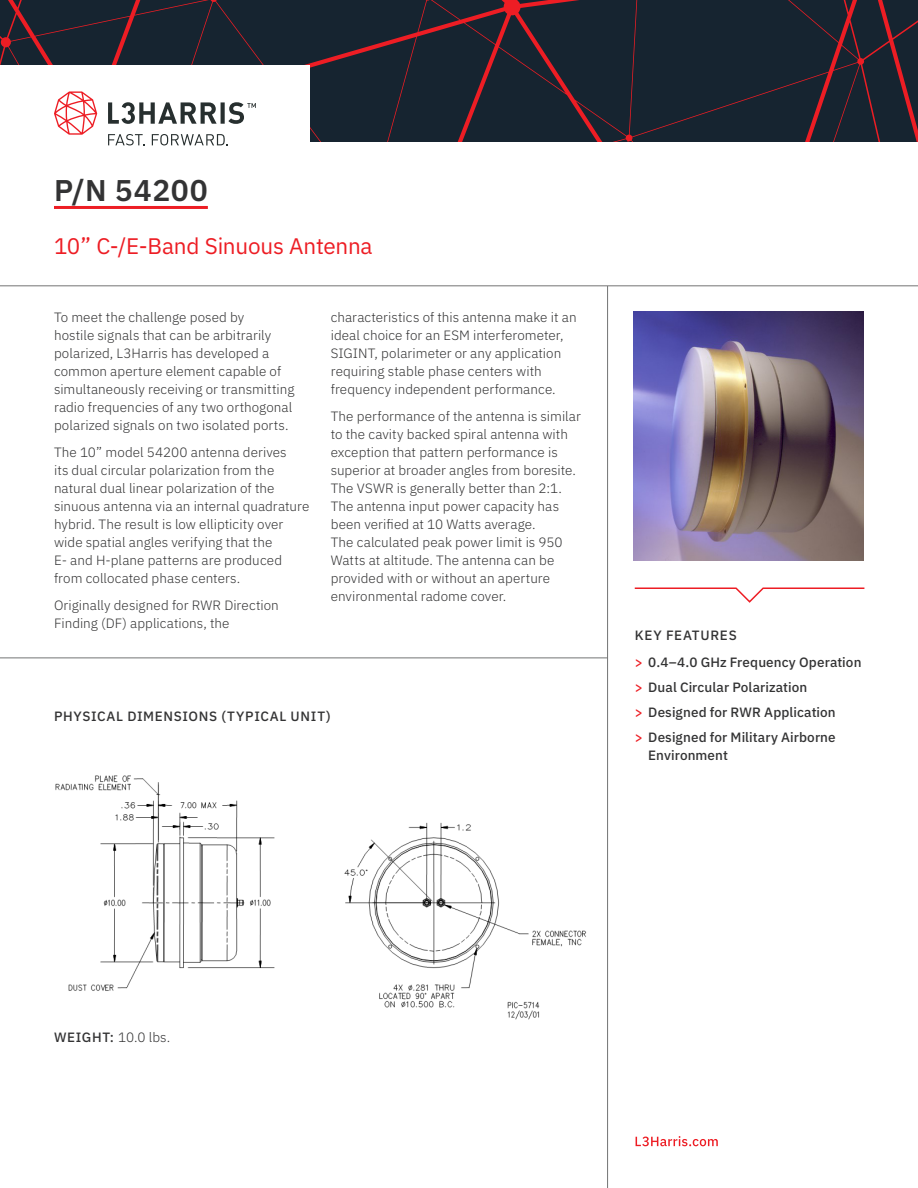
<style>
.page{position:relative;width:918px;height:1188px;background:#fff}
.page>*{position:absolute;margin:0;border:0;box-sizing:border-box;transform-origin:0 0}
.t1{font:600 30px "IBM Plex Sans";letter-spacing:.025em;color:#333334}
.t2{font:22.5px "IBM Plex Sans";letter-spacing:-.01em;color:#ed1d24}
.t3{font:300 13.5px/18px "IBM Plex Sans";letter-spacing:.005em;color:#333334}
.t4{font:500 13.5px/24.8px "IBM Plex Sans";letter-spacing:.01em;color:#333334}
.t5{font:500 13.5px "IBM Plex Sans";letter-spacing:.05em;color:#333334}
.s1{color:#ed1d24}
.s2{font-weight:500}
</style>
<div class="page">
<hr style="left:54px;top:206px;width:154px;height:3px;background:#ed1d24">
<svg style="left:636px;top:1136px;width:82px;height:10px"></svg>
<hr style="left:0;top:658px;width:608px;height:1px;background:#737474">
<img style="left:55px;top:775px;width:532px;height:245px">
<svg style="left:634px;top:587px;width:231px;height:16px"></svg>
<hr style="left:607px;top:286px;width:1px;height:902px;background:#737474">
<hr style="left:0;top:286px;width:918px;height:1px;background:#737474">
<img style="left:634px;top:311px;width:230px;height:250px">
<svg style="left:0;top:0;width:918px;height:142px;fill:#162430"></svg>
<div style="left:0;top:65px;width:310px;height:89px;background:#fff"></div>
<svg style="left:54px;top:91px;width:43px;height:44px"></svg>
<svg style="left:108px;top:134px;width:37px;height:11px"></svg>
<svg style="left:152px;top:134px;width:76px;height:11px"></svg>
<svg style="left:108px;top:102px;width:148px;height:22px"></svg>
<h1 class="t1" style="left:54px;top:167px;width:155px">P/N 54200</h1>
<h2 class="t2" style="left:54px;top:229px;width:320px">10” C-/E-Band Sinuous Antenna</h2>
<p class="t3" style="left:54px;top:307px;width:242px">To meet the challenge posed by<br>hostile signals that can be arbitrarily polarized, L3Harris has developed a common aperture element capable of simultaneously receiving or transmitting radio frequencies of any two orthogonal polarized signals on two isolated ports.</p>
<p class="t3" style="left:54px;top:442px;width:257px">The 10” model 54200 antenna derives<br>its dual circular polarization from the natural dual linear polarization of the sinuous antenna via an internal quadrature hybrid. The result is low ellipticity over wide spatial angles verifying that the<br>E- and H-plane patterns are produced from collocated phase centers.</p>
<p class="t3" style="left:54px;top:595px;width:226px">Originally designed for RWR Direction<br>Finding (DF) applications, the</p>
<p class="t3" style="left:331px;top:307px;width:247px">characteristics of this antenna make it an ideal choice for an ESM interferometer, SIGINT, polarimeter or any application requiring stable phase centers with frequency independent performance.</p>
<p class="t3" style="left:331px;top:406px;width:252px">The performance of the antenna is similar to the cavity backed spiral antenna with exception that pattern performance is superior at broader angles from boresite.<br>The VSWR is generally better than 2:1.<br>The antenna input power capacity has been verified at 10 Watts average.<br>The calculated peak power limit is 950<br>Watts at altitude. The antenna can be provided with or without an aperture environmental radome cover.</p>
<p class="t5" style="left:54px;top:705px;width:278px">PHYSICAL DIMENSIONS (TYPICAL UNIT)</p>
<p class="t4" style="left:635px;top:621px;width:228px;line-height:27px">KEY FEATURES<br><span class="s1">&gt;</span> 0.4–4.0 GHz Frequency Operation</p>
<p class="t4" style="left:635px;top:674px;width:203px"><span class="s1">&gt;</span> Dual Circular Polarization<br><span class="s1">&gt;</span> Designed for RWR Application <span class="s1">&gt;</span> Designed for Military Airborne</p>
<p class="t4" style="left:648px;top:741px;width:81px">Environment</p>
<p class="t3" style="left:54px;top:1027px;width:118px"><span class="s2">WEIGHT:</span> 10.0 lbs.</p>
</div>
